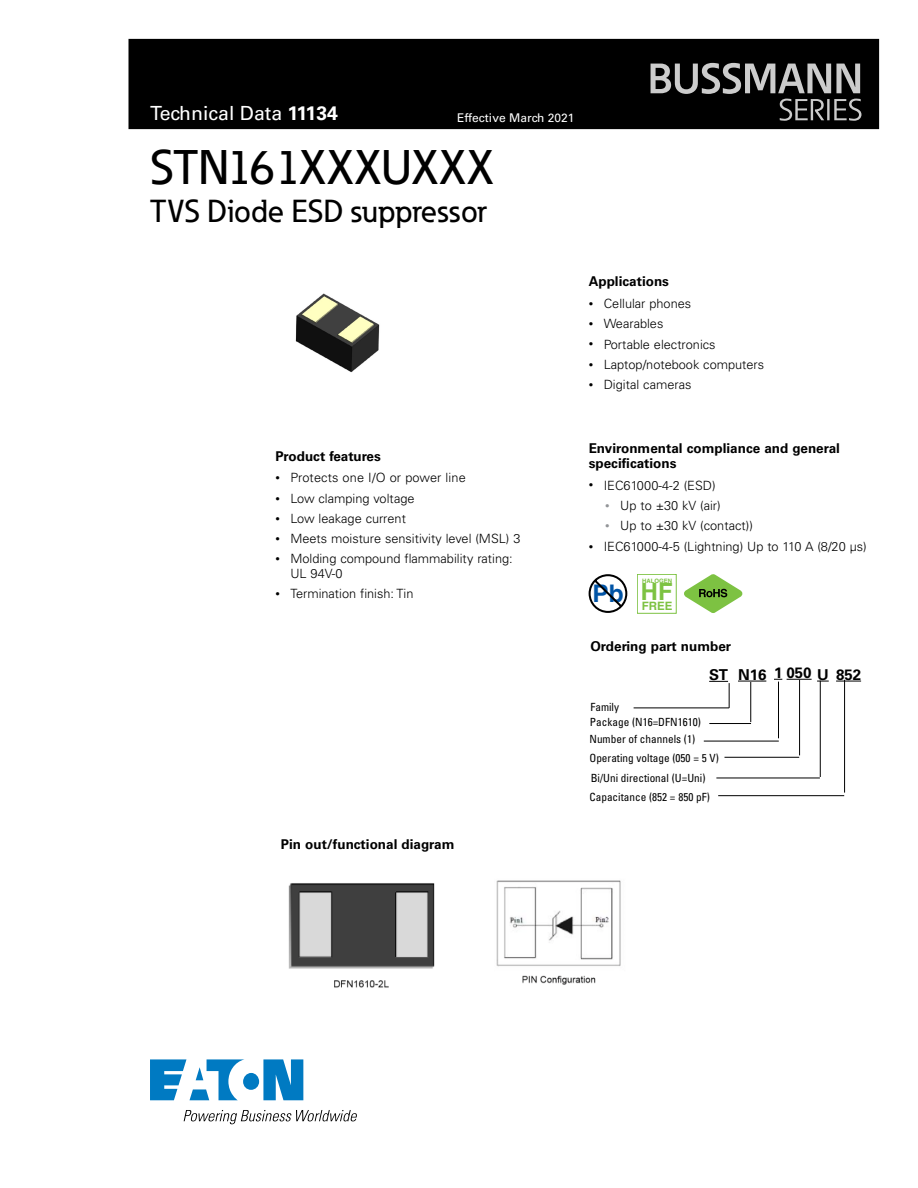
<style>
.page{position:relative;width:918px;height:1188px;background:#fff}
.page>*{position:absolute;margin:0;border:0;box-sizing:border-box;transform-origin:0 0}
._00_Product{font:500 48px "Eaton";color:#000}
._00_Product-2{font:500 31.5px "Eaton";color:#000}
.t1{font:700 24.3px "Helvetica";color:#0054a6}
.t2{font:700 23.7px "Helvetica";color:#7dc242}
.t3{font:19.5px "Univers LT Std";color:#fff}
.t4{font:700 15px "Univers LT Std";color:#000}
._01_Head2{font:700 13.5px/15px "Univers LT Std";color:#000}
.t5{font:300 12.75px/14.2px "Univers LT Std";color:#000}
.t6{font:12px "Univers LT Std";color:#fff}
.t7{font:700 11.55px "Helvetica";color:#7dc242}
._11_CAT_Body{font:condensed 11.25px "Univers LT Std";color:#000}
.t8{font:700 6px "Helvetica";color:#7dc242}
.s1{font-weight:700}
.s2{font-family:"Univers";font-size:9px}
.s3{font-family:"Univers";font-size:9px;color:#939598}
</style>
<div class="page">
<div style="left:129px;top:39px;width:750px;height:90px;background:#000"></div>
<svg style="left:651px;top:63px;width:210px;height:58px"></svg>
<svg style="left:150px;top:1059px;width:153px;height:41px"></svg>
<svg style="left:184px;top:1110px;width:173px;height:14px"></svg>
<svg style="left:589px;top:574px;width:38px;height:39px"></svg>
<div style="left:637px;top:574px;width:39px;height:39px;border:1px solid #7dc242"></div>
<svg style="left:684px;top:574px;width:58px;height:39px"></svg>
<img style="left:288px;top:880px;width:333px;height:108px">
<hr style="left:634px;top:708px;width:95px;height:1px;background:#000">
<hr style="left:750px;top:682px;width:1px;height:40px;background:#000">
<hr style="left:709px;top:723px;width:42px;height:1px;background:#000">
<hr style="left:799px;top:680px;width:1px;height:75px;background:#000">
<hr style="left:724px;top:757px;width:75px;height:1px;background:#000">
<hr style="left:820px;top:681px;width:1px;height:96px;background:#000">
<hr style="left:716px;top:778px;width:104px;height:1px;background:#000">
<hr style="left:778px;top:682px;width:1px;height:56px;background:#000">
<hr style="left:704px;top:741px;width:75px;height:1px;background:#000">
<hr style="left:844px;top:680px;width:1px;height:113px;background:#000">
<hr style="left:718px;top:795px;width:126px;height:1px;background:#000">
<svg style="left:709px;top:681px;width:21px;height:27px"></svg>
<svg style="left:738px;top:681px;width:28px;height:1px"></svg>
<svg style="left:774px;top:679px;width:55px;height:3px"></svg>
<svg style="left:836px;top:681px;width:25px;height:1px"></svg>
<img style="left:295px;top:293px;width:85px;height:80px">
<h3 class="t3" style="left:150px;top:102px;width:190px">Technical Data <span class="s1">11134</span></h3>
<p class="t6" style="left:457px;top:111px;width:119px">Effective March 2021</p>
<p class="_00_Product" style="left:150px;top:138px;width:345px">STN161XXXUXXX</p>
<p class="_00_Product-2" style="left:150px;top:191px;width:338px">TVS Diode ESD suppressor</p>
<p class="_01_Head2" style="left:589px;top:274px;width:82px">Applications</p>
<p class="t5" style="left:589px;top:296px;width:104px"><span class="s2">•</span> Cellular phones</p>
<p class="t5" style="left:589px;top:317px;width:76px"><span class="s2">•</span> Wearables</p>
<p class="t5" style="left:589px;top:337px;width:128px"><span class="s2">•</span> Portable electronics</p>
<p class="t5" style="left:589px;top:357px;width:177px"><span class="s2">•</span> Laptop/notebook computers</p>
<p class="t5" style="left:589px;top:377px;width:104px"><span class="s2">•</span> Digital cameras</p>
<p class="_01_Head2" style="left:275px;top:449px;width:107px">Product features</p>
<p class="t5" style="left:275px;top:471px;width:192px"><span class="s2">•</span> Protects one I/O or power line</p>
<p class="t5" style="left:275px;top:491px;width:141px"><span class="s2">•</span> Low clamping voltage</p>
<p class="t5" style="left:275px;top:511px;width:132px"><span class="s2">•</span> Low leakage current</p>
<p class="t5" style="left:275px;top:532px;width:247px"><span class="s2">•</span> Meets moisture sensitivity level (MSL) 3</p>
<p class="t5" style="left:290px;top:552px;width:224px;text-indent:-15px"><span class="s2">•</span> Molding compound flammability rating:<br>UL 94V-0</p>
<p class="t5" style="left:275px;top:586px;width:140px"><span class="s2">•</span> Termination finish: Tin</p>
<p class="_01_Head2" style="left:281px;top:836px;width:175px">Pin out/functional diagram</p>
<p class="_01_Head2" style="left:589px;top:441px;width:253px">Environmental compliance and general specifications</p>
<p class="t5" style="left:589px;top:478px;width:128px"><span class="s2">•</span> IEC61000-4-2 (ESD)</p>
<p class="t5" style="left:605px;top:498px;width:117px"><span class="s3">•</span> Up to ±30 kV (air)</p>
<p class="t5" style="left:605px;top:518px;width:149px"><span class="s3">•</span> Up to ±30 kV (contact))</p>
<p class="t5" style="left:589px;top:539px;width:279px"><span class="s2">•</span> IEC61000-4-5 (Lightning) Up to 110 A (8/20 µs)</p>
<p class="t1" style="left:593px;top:578px;width:33px">Pb</p>
<p class="t8" style="left:642px;top:577px;width:32px">HALOGEN</p>
<p class="t2" style="left:641px;top:578px;width:33px">HF</p>
<p class="t7" style="left:642px;top:598px;width:32px">FREE</p>
<p class="_01_Head2" style="left:590px;top:638px;width:142px">Ordering part number</p>
<p class="t4" style="left:709px;top:666px;width:20px">ST</p>
<p class="t4" style="left:738px;top:665px;width:30px">N16</p>
<p class="t4" style="left:774px;top:664px;width:39px">1 050</p>
<p class="t4" style="left:817px;top:665px;width:13px">U</p>
<p class="t4" style="left:836px;top:665px;width:27px">852</p>
<p class="_11_CAT_Body" style="left:590px;top:700px;width:30px">Family</p>
<p class="_11_CAT_Body" style="left:590px;top:715px;width:112px">Package (N16=DFN1610)</p>
<p class="_11_CAT_Body" style="left:590px;top:732px;width:107px">Number of channels (1)</p>
<p class="_11_CAT_Body" style="left:590px;top:751px;width:131px">Operating voltage (050 = 5 V)</p>
<p class="_11_CAT_Body" style="left:591px;top:771px;width:116px">Bi/Uni directional (U=Uni)</p>
<p class="_11_CAT_Body" style="left:590px;top:790px;width:122px">Capacitance (852 = 850 pF)</p>
</div>
